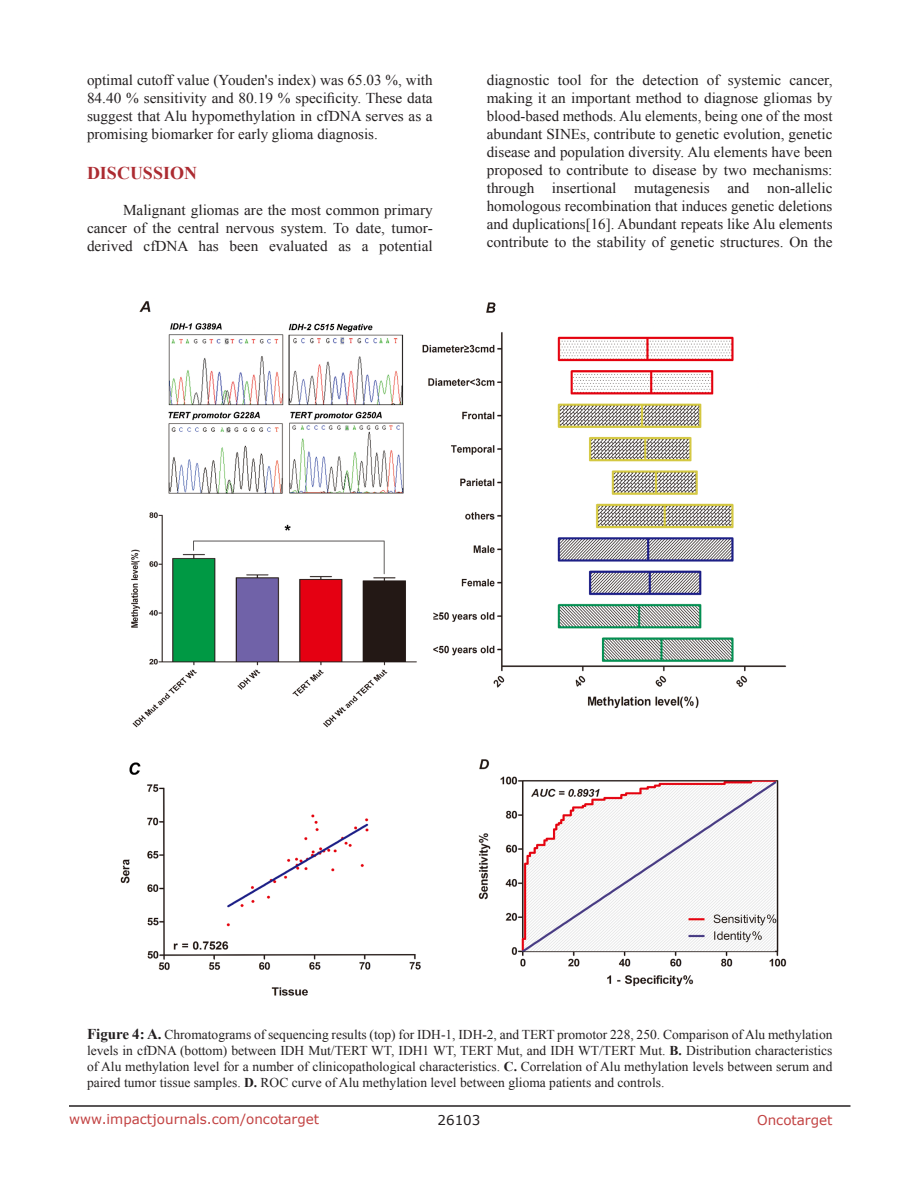
<style>
.page{position:relative;width:918px;height:1188px;background:#fff}
.page>*{position:absolute;margin:0;border:0;box-sizing:border-box;transform-origin:0 0}
.Heading{font:700 18px "Times New Roman";color:#ac2b31}
.BodyText{font:15px/18px "Times New Roman";color:#231f20;text-align:justify}
.figuretext{font:13.5px/16.2px "Times New Roman";color:#231f20;text-align:justify}
.t1{font:13.5px "Verdana";color:#c24141}
.t2{font:13.5px "Verdana";color:#231f20}
.s1{font-weight:700;font-size:15px}
.s2{font-weight:700}
</style>
<div class="page">
<hr style="left:69px;top:1105px;width:781px;height:2px;background:#231f20">
<img style="left:120px;top:301px;width:667px;height:695px">
<p class="BodyText" style="left:87px;top:71px;width:347px">optimal cutoff value (Youden's index) was 65.03 %, with 84.40 % sensitivity and 80.19 % specificity. These data suggest that Alu hypomethylation in cfDNA serves as a promising biomarker for early glioma diagnosis.</p>
<p class="Heading" style="left:87px;top:161px;width:112px">DISCUSSION</p>
<p class="BodyText" style="left:87px;top:201px;width:347px;text-indent:36px">Malignant gliomas are the most common primary cancer of the central nervous system. To date, tumor&shy;derived cfDNA has been evaluated as a potential</p>
<p class="BodyText" style="left:487px;top:71px;width:347px">diagnostic tool for the detection of systemic cancer, making it an important method to diagnose gliomas by blood-based methods. Alu elements, being one of the most abundant SINEs, contribute to genetic evolution, genetic disease and population diversity. Alu elements have been proposed to contribute to disease by two mechanisms: through insertional mutagenesis and non-allelic homologous recombination that induces genetic deletions and duplications[16]. Abundant repeats like Alu elements contribute to the stability of genetic structures. On the</p>
<p class="figuretext" style="left:87px;top:1026px;width:747px"><span class="s1">Figure 4: A.</span> Chromatograms of sequencing results (top) for IDH-1, IDH-2, and TERT promotor 228, 250. Comparison of Alu methylation levels in cfDNA (bottom) between IDH Mut/TERT WT, IDH1 WT, TERT Mut, and IDH WT/TERT Mut. <span class="s2">B.</span> Distribution characteristics of Alu methylation level for a number of clinicopathological characteristics. <span class="s2">C.</span> Correlation of Alu methylation levels between serum and paired tumor tissue samples. <span class="s2">D.</span> ROC curve of Alu methylation level between glioma patients and controls.</p>
<p class="t1" style="left:69px;top:1110px;width:252px">www.impactjournals.com/oncotarget</p>
<p class="t2" style="left:438px;top:1111px;width:44px">26103</p>
<p class="t1" style="left:757px;top:1111px;width:77px">Oncotarget</p>
</div>
